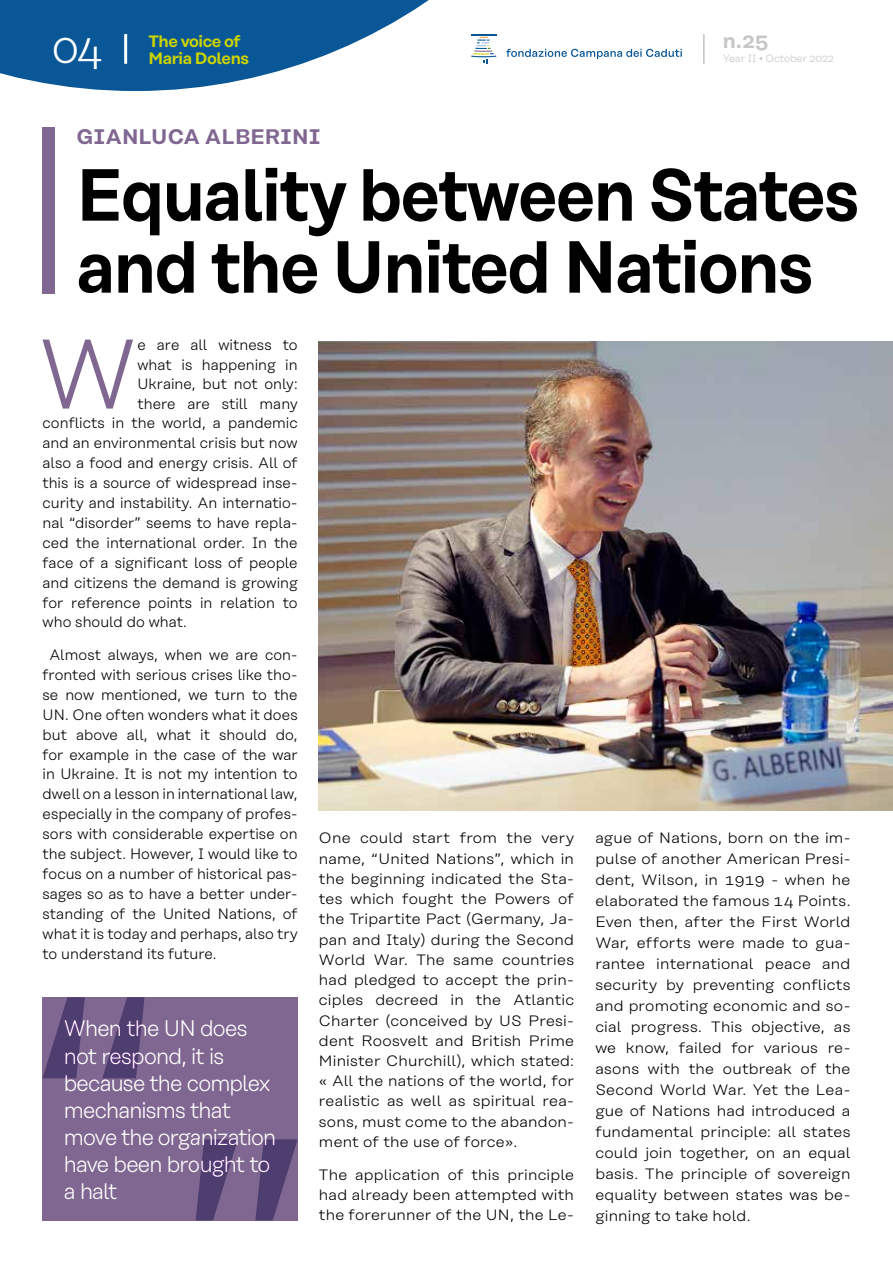
<style>
.page{position:relative;width:893px;height:1263px;background:#fff}
.page>*{position:absolute;margin:0;border:0;box-sizing:border-box;transform-origin:0 0}
.t1{font:300 98.55px "Rational Text";color:#806791}
.t2{font:600 73.5px/72px "Rational Text";letter-spacing:-.02em;color:#000;scale:.92 1}
.t3{font:300 42px "Rational Text";color:#fff}
.t4{font:300 22.5px/27.2px "Rational Text";letter-spacing:-.035em;color:#fff}
.t5{font:600 21px "Rational Text";color:#806791}
.t6{font:600 21px "Rational Text";color:#c6c6c6}
.t7{font:600 16.5px/16.5px "Rational Text";letter-spacing:-.03em;color:#cad200}
.t8{font:300 15px/21px "Rational Text";letter-spacing:.005em;color:#000;text-align:justify;scale:1.05 1}
.t9{font:300 15px/20px "Rational Text";letter-spacing:.005em;color:#000;text-align:justify}
.t10{font:300 10.5px "Rational Text";color:#c6c6c6}
</style>
<div class="page">
<svg style="left:506px;top:49px;width:176px;height:10px"></svg>
<svg style="left:471px;top:34px;width:25px;height:30px"></svg>
<svg style="left:0;top:0;width:429px;height:91px"></svg>
<hr style="left:124px;top:34px;width:3px;height:30px;background:#fff">
<hr style="left:703px;top:34px;width:2px;height:30px;background:#c6c6c6">
<div style="left:43px;top:128px;width:12px;height:166px;background:#806791"></div>
<div style="left:43px;top:997px;width:255px;height:223px;background:#806791"></div>
<svg style="left:43px;top:997px;width:102px;height:81px"></svg>
<svg style="left:196px;top:1139px;width:102px;height:81px"></svg>
<img style="left:319px;top:342px;width:574px;height:468px">
<p class="t7" style="left:148px;top:33px;width:102px">The voice of<br>Maria Dolens</p>
<h3 class="t3" style="left:52px;top:25px;width:53px">04</h3>
<h3 class="t6" style="left:723px;top:28px;width:47px">n.25</h3>
<p class="t10" style="left:723px;top:53px;width:113px">Year II • October 2022</p>
<h3 class="t5" style="left:77px;top:125px;width:246px">GIANLUCA ALBERINI</h3>
<h2 class="t2" style="left:77px;top:158px;width:852px">Equality between States and the United Nations</h2>
<h1 class="t1" style="left:38px;top:319px;width:101px">W</h1>
<p class="t9" style="left:137px;top:335px;width:162px">e are all witness to</p>
<p class="t9" style="left:137px;top:354px;width:162px">what is happening in</p>
<p class="t9" style="left:137px;top:374px;width:162px">Ukraine, but not only:</p>
<p class="t9" style="left:137px;top:393px;width:162px">there are still many</p>
<p class="t9" style="left:43px;top:413px;width:257px">conflicts in the world, a pandemic</p>
<p class="t9" style="left:43px;top:433px;width:257px">and an environmental crisis but now</p>
<p class="t9" style="left:43px;top:453px;width:257px">also a food and energy crisis. All of</p>
<p class="t9" style="left:43px;top:473px;width:257px">this is a source of widespread inse-</p>
<p class="t9" style="left:43px;top:493px;width:257px">curity and instability. An internatio-</p>
<p class="t9" style="left:43px;top:513px;width:257px">nal “disorder” seems to have repla-</p>
<p class="t9" style="left:43px;top:533px;width:257px">ced the international order. In the</p>
<p class="t9" style="left:43px;top:553px;width:257px">face of a significant loss of people</p>
<p class="t9" style="left:43px;top:572px;width:257px">and citizens the demand is growing</p>
<p class="t9" style="left:43px;top:592px;width:257px">for reference points in relation to</p>
<p class="t9" style="left:43px;top:612px;width:146px">who should do what.</p>
<p class="t9" style="left:43px;top:645px;width:257px;text-indent:7px">Almost always, when we are con&shy;fronted with serious crises like tho&shy;se now mentioned, we turn to the UN. One often wonders what it does but above all, what it should do, for example in the case of the war in Ukraine. It is not my intention to dwell on a lesson in international law, especially in the company of profes&shy;sors with considerable expertise on the subject. However, I would like to focus on a number of historical pas&shy;sages so as to have a better under&shy;standing of the United Nations, of what it is today and perhaps, also try to understand its future.</p>
<h3 class="t4" style="left:64px;top:1015px;width:214px">When the UN does not respond, it is because the complex mechanisms that move the organization have been brought to a halt</h3>
<p class="t8" style="left:319px;top:828px;width:244px;line-height:20.2px">One could start from the very name, “United Nations”, which in the beginning indicated the Sta&shy;tes which fought the Powers of the Tripartite Pact (Germany, Ja&shy;pan and Italy) during the Second World War. The same countries had pledged to accept the prin&shy;ciples decreed in the Atlantic Charter (conceived by US Presi&shy;dent Roosvelt and British Prime Minister Churchill), which stated: « All the nations of the world, for realistic as well as spiritual rea&shy;sons, must come to the abandon&shy;ment of the use of force».</p>
<p class="t8" style="left:319px;top:1164px;width:244px;line-height:20.2px">The application of this principle had already been attempted with the forerunner of the UN, the Le-</p>
<p class="t8" style="left:595px;top:828px;width:245px">ague of Nations, born on the im&shy;pulse of another American Presi&shy;dent, Wilson, in 1919 - when he elaborated the famous 14 Points.<br>Even then, after the First World War, efforts were made to gua&shy;rantee international peace and security by preventing conflicts and promoting economic and so&shy;cial progress. This objective, as we know, failed for various re&shy;asons with the outbreak of the Second World War. Yet the Lea&shy;gue of Nations had introduced a fundamental principle: all states could join together, on an equal basis. The principle of sovereign equality between states was be&shy;ginning to take hold.</p>
</div>
